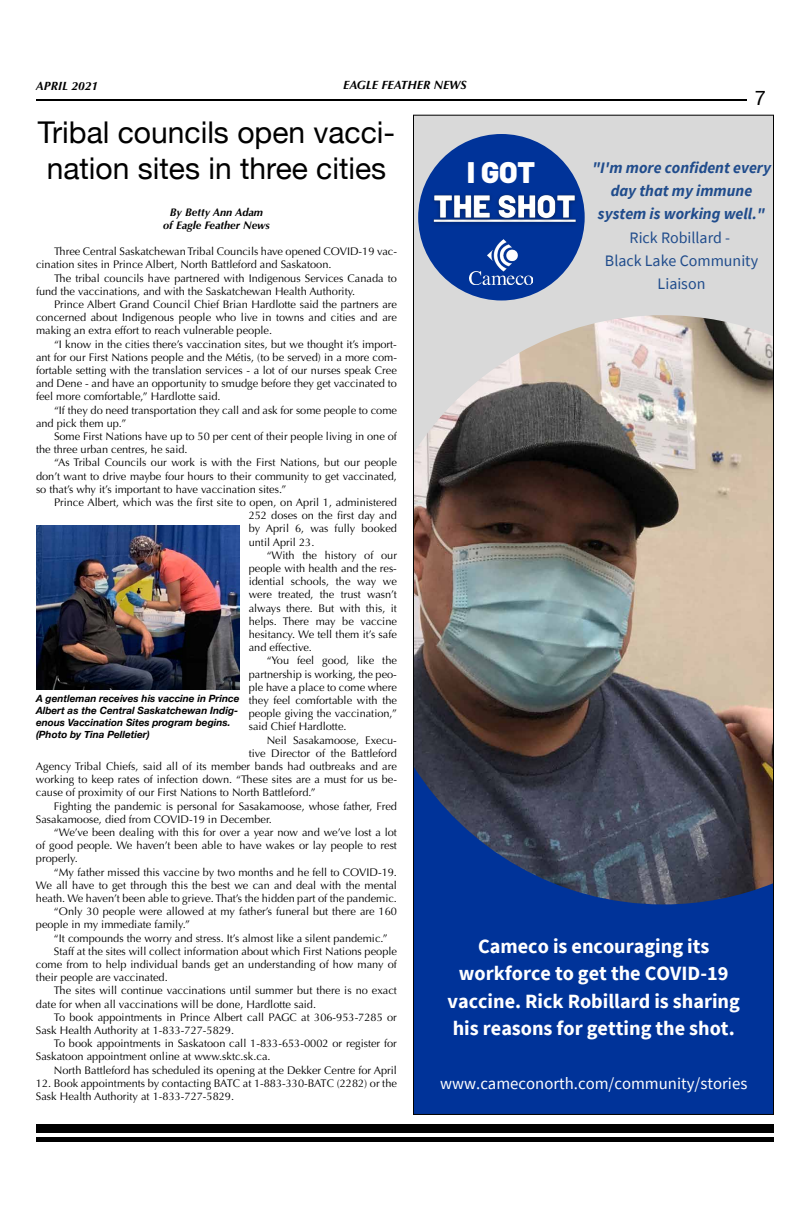
<style>
.page{position:relative;width:810px;height:1224px;background:#fff}
.page>*{position:absolute;margin:0;border:0;box-sizing:border-box;transform-origin:0 0}
.t1{font:30px/36px "Helvetica Neue";color:#000}
.t2{font:900 29.7px "Barlow";color:#fff}
.t3{font:700 20.2px/27.3px "Source Sans Pro";color:#fff;text-align:center}
.t4{font:20px "Helvetica Neue";color:#000}
.t5{font:16.7px "Source Sans Pro";color:#fff}
.t6{font:italic 700 16px/23.2px "Source Sans Pro";color:#204c8c;text-align:center}
.t7{font:16px/23.2px "Source Sans Pro";color:#204c8c;text-align:center}
.t8{font:italic 700 12px "Optima";color:#000}
.t9{font:11px/13.2px "Optima";color:#000;text-align:justify}
.t10{font:italic 700 11px/13.2px "Optima";color:#000;text-align:center}
.t11{font:italic 700 10px/12px "Helvetica Neue";color:#000}
</style>
<div class="page">
<hr style="left:36px;top:1138px;width:738px;height:4px;background:#000">
<div style="left:36px;top:1124px;width:738px;height:9px;background:#000"></div>
<hr style="left:36px;top:99px;width:711px;height:2px;background:#000">
<img style="left:36px;top:526px;width:203px;height:164px">
<div style="left:414px;top:115px;width:360px;height:999px;background:#d9d9d9"></div>
<div style="left:415px;top:904px;width:357px;height:209px;background:#039"></div>
<img style="left:415px;top:315px;width:357px;height:589px">
<div style="left:418px;top:134px;width:167px;height:166px;background:#039;border-radius:50%"></div>
<img style="left:470px;top:239px;width:63px;height:46px">
<img style="left:421px;top:154px;width:161px;height:85px">
<p class="t8" style="left:36px;top:79px;width:64px">APRIL 2021</p>
<p class="t8" style="left:343px;top:78px;width:125px">EAGLE FEATHER NEWS</p>
<h3 class="t4" style="left:755px;top:84px;width:13px">7</h3>
<h1 class="t1" style="left:38px;top:116px;width:359px">Tribal councils open vacci&shy;nation sites in three cities</h1>
<p class="t10" style="left:163px;top:205px;width:108px">By Betty Ann Adam<br>of Eagle Feather News</p>
<p class="t9" style="left:36px;top:245px;width:362px;text-indent:18px">Three Central Saskatchewan Tribal Councils have opened COVID-19 vac&shy;cination sites in Prince Albert, North Battleford and Saskatoon.</p>
<p class="t9" style="left:36px;top:271px;width:362px;text-indent:18px">The tribal councils have partnered with Indigenous Services Canada to fund the vaccinations, and with the Saskatchewan Health Authority.</p>
<p class="t9" style="left:36px;top:298px;width:362px;text-indent:18px">Prince Albert Grand Council Chief Brian Hardlotte said the partners are concerned about Indigenous people who live in towns and cities and are making an extra effort to reach vulnerable people.</p>
<p class="t9" style="left:36px;top:337px;width:363px;text-indent:18px">“I know in the cities there’s vaccination sites, but we thought it’s import&shy;ant for our First Nations people and the Métis, (to be served) in a more com&shy;fortable setting with the translation services - a lot of our nurses speak Cree and Dene - and have an opportunity to smudge before they get vaccinated to feel more comfortable,” Hardlotte said.</p>
<p class="t9" style="left:36px;top:403px;width:363px;text-indent:18px">“If they do need transportation they call and ask for some people to come and pick them up.”</p>
<p class="t9" style="left:36px;top:430px;width:362px;text-indent:18px">Some First Nations have up to 50 per cent of their people living in one of the three urban centres, he said.</p>
<p class="t9" style="left:36px;top:456px;width:362px;text-indent:18px">“As Tribal Councils our work is with the First Nations, but our people don’t want to drive maybe four hours to their community to get vaccinated, so that’s why it’s important to have vaccination sites.”</p>
<p class="t9" style="left:249px;top:496px;width:150px;text-indent:-195px">Prince Albert, which was the first site to open, on April 1, administered 252 doses on the first day and by April 6, was fully booked until April 23.</p>
<p class="t9" style="left:249px;top:549px;width:150px;text-indent:18px">“With the history of our people with health and the res&shy;idential schools, the way we were treated, the trust wasn’t always there. But with this, it helps. There may be vaccine hesitancy. We tell them it’s safe and effective.</p>
<p class="t9" style="left:249px;top:654px;width:150px;text-indent:18px">“You feel good, like the partnership is working, the peo&shy;ple have a place to come where they feel comfortable with the people giving the vaccination,” said Chief Hardlotte.</p>
<p class="t9" style="left:267px;top:733px;width:132px">Neil Sasakamoose, Execu-</p>
<p class="t9" style="left:249px;top:747px;width:150px">tive Director of the Battleford</p>
<p class="t9" style="left:36px;top:760px;width:362px">Agency Tribal Chiefs, said all of its member bands had outbreaks and are</p>
<p class="t9" style="left:36px;top:773px;width:363px">working to keep rates of infection down. “These sites are a must for us be-</p>
<p class="t9" style="left:36px;top:786px;width:281px">cause of proximity of our First Nations to North Battleford.”</p>
<p class="t9" style="left:54px;top:799px;width:344px">Fighting the pandemic is personal for Sasakamoose, whose father, Fred</p>
<p class="t9" style="left:36px;top:813px;width:237px">Sasakamoose, died from COVID-19 in December.</p>
<p class="t9" style="left:54px;top:826px;width:345px">“We’ve been dealing with this for over a year now and we’ve lost a lot</p>
<p class="t9" style="left:36px;top:839px;width:363px">of good people. We haven’t been able to have wakes or lay people to rest</p>
<p class="t9" style="left:36px;top:852px;width:43px">properly.</p>
<p class="t9" style="left:54px;top:865px;width:345px">“My father missed this vaccine by two months and he fell to COVID-19.</p>
<p class="t9" style="left:36px;top:879px;width:363px">We all have to get through this the best we can and deal with the mental</p>
<p class="t9" style="left:36px;top:892px;width:363px">heath. We haven’t been able to grieve. That’s the hidden part of the pandemic.</p>
<p class="t9" style="left:54px;top:905px;width:344px">“Only 30 people were allowed at my father’s funeral but there are 160</p>
<p class="t9" style="left:36px;top:918px;width:156px">people in my immediate family.”</p>
<p class="t9" style="left:54px;top:931px;width:335px">“It compounds the worry and stress. It’s almost like a silent pandemic.”</p>
<p class="t9" style="left:54px;top:945px;width:345px">Staff at the sites will collect information about which First Nations people</p>
<p class="t9" style="left:36px;top:958px;width:362px">come from to help individual bands get an understanding of how many of</p>
<p class="t9" style="left:36px;top:971px;width:133px">their people are vaccinated.</p>
<p class="t9" style="left:54px;top:984px;width:344px">The sites will continue vaccinations until summer but there is no exact</p>
<p class="t9" style="left:36px;top:997px;width:282px">date for when all vaccinations will be done, Hardlotte said.</p>
<p class="t9" style="left:54px;top:1011px;width:345px">To book appointments in Prince Albert call PAGC at 306-953-7285 or</p>
<p class="t9" style="left:36px;top:1024px;width:200px">Sask Health Authority at 1-833-727-5829.</p>
<p class="t9" style="left:54px;top:1037px;width:344px">To book appointments in Saskatoon call 1-833-653-0002 or register for</p>
<p class="t9" style="left:36px;top:1050px;width:236px">Saskatoon appointment online at www.sktc.sk.ca.</p>
<p class="t9" style="left:54px;top:1063px;width:344px">North Battleford has scheduled its opening at the Dekker Centre for April</p>
<p class="t9" style="left:36px;top:1077px;width:363px">12. Book appointments by contacting BATC at 1-883-330-BATC (2282) or the<br>Sask Health Authority at 1-833-727-5829.</p>
<p class="t11" style="left:36px;top:693px;width:205px">A gentleman receives his vaccine in Prince Albert as the Central Saskatchewan Indig&shy;enous Vaccination Sites program begins. (Photo by Tina Pelletier)</p>
<h2 class="t2" style="left:467px;top:154px;width:69px">I GOT</h2>
<h3 class="t6" style="left:592px;top:156px;width:181px">"I'm more confident every day that my immune system is working well."</h3>
<h3 class="t7" style="left:605px;top:226px;width:155px">Rick Robillard -<br>Black Lake Community<br>Liaison</h3>
<h3 class="t3" style="left:447px;top:933px;width:294px">Cameco is encouraging its workforce to get the COVID-19 vaccine. Rick Robillard is sharing his reasons for getting the shot.</h3>
<h3 class="t5" style="left:440px;top:1073px;width:309px">www.cameconorth.com/community/stories</h3>
</div>
